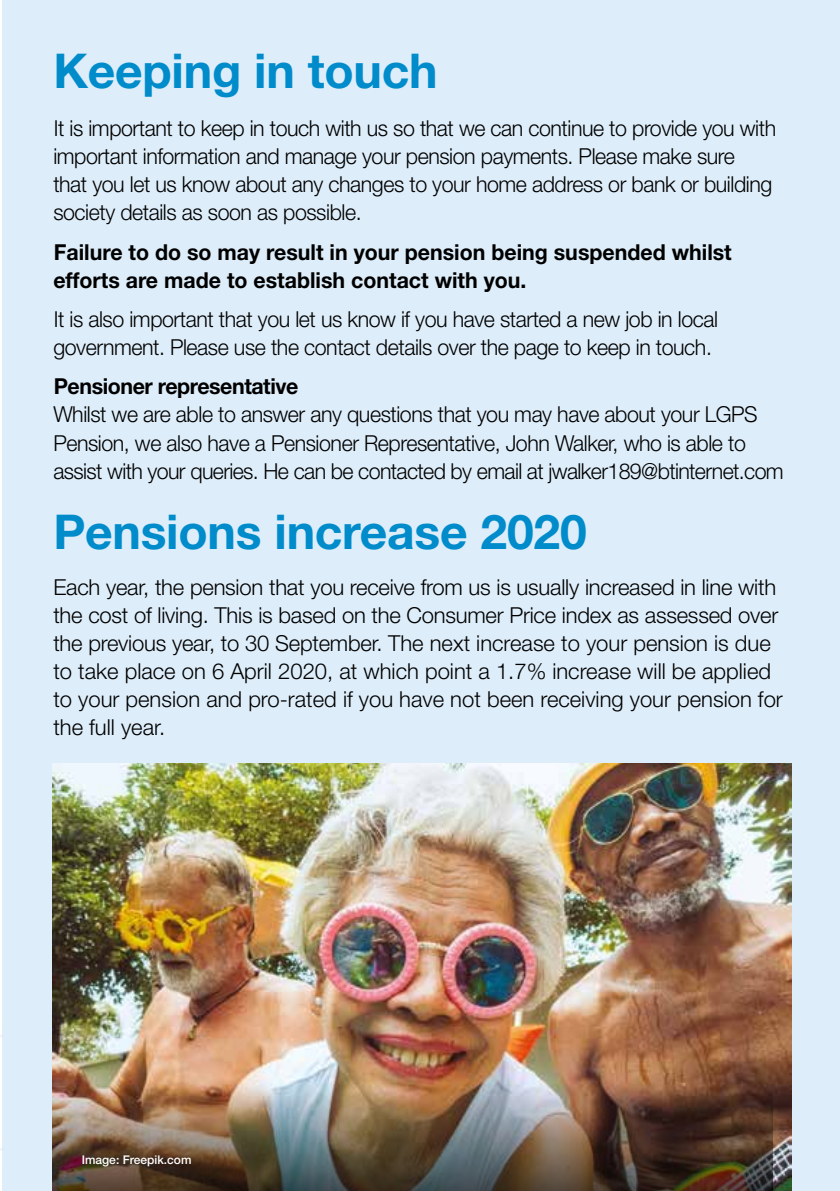
<style>
.page{position:relative;width:840px;height:1191px;background:#fff}
.page>*{position:absolute;margin:0;border:0;box-sizing:border-box;transform-origin:0 0}
.t1{font:700 48px "Helvetica Neue LT";letter-spacing:-.005em;color:#008bcb}
.t2{font:300 22px/28px "Helvetica Neue LT";letter-spacing:-.02em;color:#000}
.t3{font:700 22px/28px "Helvetica Neue LT";color:#000}
.t4{font:700 22px "Helvetica Neue LT";letter-spacing:-.02em;color:#000}
.t5{font:500 12px "Helvetica Neue LT";color:#fff}
</style>
<div class="page">
<div style="left:2px;top:0;width:837px;height:1190px;background:#ddedf9"></div>
<img style="left:53px;top:763px;width:737px;height:427px">
<img style="left:52px;top:1083px;width:720px;height:107px">
<h1 class="t1" style="left:53px;top:42px;width:385px">Keeping in touch</h1>
<p class="t2" style="left:53px;top:114px;width:723px">It is important to keep in touch with us so that we can continue to provide you with important information and manage your pension payments. Please make sure<br>that you let us know about any changes to your home address or bank or building society details as soon as possible.</p>
<p class="t3" style="left:53px;top:237px;width:679px">Failure to do so may result in your pension being suspended whilst efforts are made to establish contact with you.</p>
<p class="t2" style="left:53px;top:305px;width:666px">It is also important that you let us know if you have started a new job in local government. Please use the contact details over the page to keep in touch.</p>
<p class="t4" style="left:54px;top:373px;width:246px">Pensioner representative</p>
<p class="t2" style="left:53px;top:400px;width:731px">Whilst we are able to answer any questions that you may have about your LGPS<br>Pension, we also have a Pensioner Representative, John Walker, who is able to assist with your queries. He can be contacted by email at jwalker189@btinternet.com</p>
<h1 class="t1" style="left:53px;top:502px;width:534px">Pensions increase 2020</h1>
<p class="t2" style="left:53px;top:572px;width:730px">Each year, the pension that you receive from us is usually increased in line with the cost of living. This is based on the Consumer Price index as assessed over the previous year, to 30 September. The next increase to your pension is due to take place on 6 April 2020, at which point a 1.7% increase will be applied to your pension and pro-rated if you have not been receiving your pension for the full year.</p>
<p class="t5" style="left:82px;top:1152px;width:111px">Image: Freepik.com</p>
</div>
